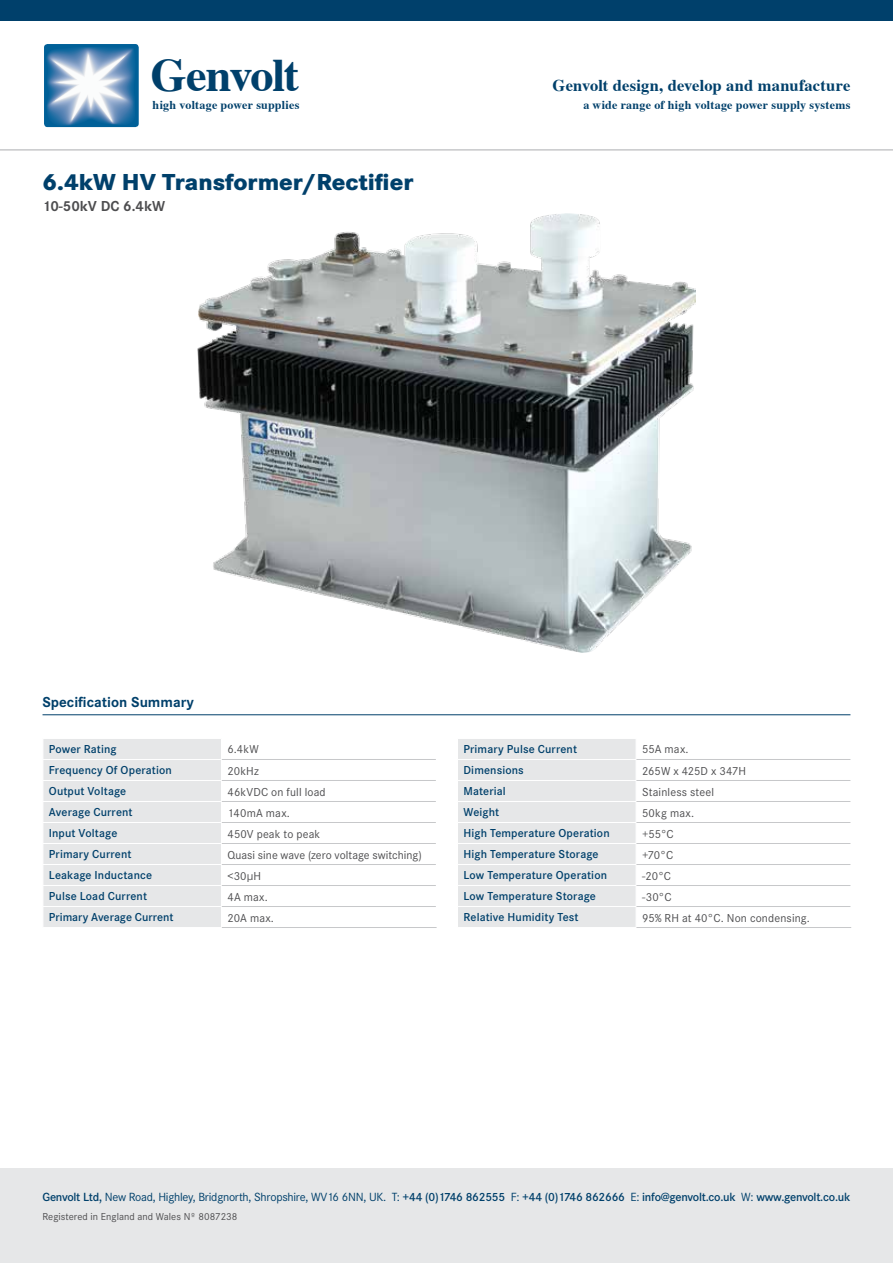
<style>
.page{position:relative;width:893px;height:1263px;background:#fff}
.page>*{position:absolute;margin:0;border:0;box-sizing:border-box;transform-origin:0 0}
.t1{font:700 46.5px "Times";letter-spacing:-.03em;color:#00406b}
.t2{font:800 24px "Corporate S";color:#00406b}
.t3{font:700 16.5px "Times";letter-spacing:.005em;color:#00406b}
.t4{font:700 15px "Corporate S";color:#00406b}
.t5{font:700 15px "Corporate S";color:#4d4d4f}
.t6{font:600 12.3px "Corporate S";letter-spacing:-.02em;color:#00406b}
.t7{font:600 12px "Corporate S";letter-spacing:.01em;color:#00406b}
.t8{font:12px "Corporate S";letter-spacing:.01em;color:#4d4d4f}
.t9{font:700 12px "Times";letter-spacing:.02em;color:#00406b}
.t10{font:10.5px "Corporate S";letter-spacing:.005em;color:#4d4d4f}
.s1{font-weight:400}
</style>
<div class="page">
<div style="left:0;top:0;width:893px;height:21px;background:#00406b"></div>
<div style="left:0;top:1168px;width:893px;height:95px;background:#e6e7e8"></div>
<svg style="left:46px;top:46px;width:91px;height:80px"></svg>
<div style="left:43px;top:43px;width:97px;height:86px;border:2px solid #fff;border-radius:4px"></div>
<hr style="left:0;top:149px;width:893px;height:2px;background:#c7c8ca">
<img style="left:198px;top:213px;width:497px;height:439px">
<div style="left:43px;top:739px;width:178px;height:188px;background:#e6e7e8"></div>
<hr style="left:222px;top:759px;width:214px;height:1px;background:#c7c8ca">
<hr style="left:222px;top:780px;width:214px;height:1px;background:#c7c8ca">
<hr style="left:222px;top:801px;width:214px;height:1px;background:#c7c8ca">
<hr style="left:222px;top:822px;width:214px;height:1px;background:#c7c8ca">
<hr style="left:222px;top:843px;width:214px;height:1px;background:#c7c8ca">
<hr style="left:222px;top:864px;width:214px;height:1px;background:#c7c8ca">
<hr style="left:222px;top:885px;width:214px;height:1px;background:#c7c8ca">
<hr style="left:222px;top:906px;width:214px;height:1px;background:#c7c8ca">
<hr style="left:222px;top:927px;width:215px;height:1px;background:#c7c8ca">
<div style="left:458px;top:739px;width:178px;height:188px;background:#e6e7e8"></div>
<hr style="left:636px;top:759px;width:214px;height:1px;background:#c7c8ca">
<hr style="left:636px;top:780px;width:214px;height:1px;background:#c7c8ca">
<hr style="left:636px;top:801px;width:214px;height:1px;background:#c7c8ca">
<hr style="left:636px;top:822px;width:214px;height:1px;background:#c7c8ca">
<hr style="left:636px;top:843px;width:214px;height:1px;background:#c7c8ca">
<hr style="left:636px;top:864px;width:214px;height:1px;background:#c7c8ca">
<hr style="left:636px;top:885px;width:214px;height:1px;background:#c7c8ca">
<hr style="left:636px;top:906px;width:214px;height:1px;background:#c7c8ca">
<hr style="left:636px;top:927px;width:215px;height:1px;background:#c7c8ca">
<hr style="left:43px;top:714px;width:807px;height:1px;background:#00406b">
<h1 class="t1" style="left:150px;top:44px;width:150px">Genvolt</h1>
<p class="t9" style="left:153px;top:97px;width:148px">high voltage power supplies</p>
<h2 class="t2" style="left:43px;top:168px;width:372px">6.4kW HV Transformer/Rectifier</h2>
<p class="t5" style="left:43px;top:198px;width:124px">10-50kV DC 6.4kW</p>
<h3 class="t3" style="left:552px;top:74px;width:299px">Genvolt design, develop and manufacture</h3>
<p class="t9" style="left:583px;top:97px;width:269px">a wide range of high voltage power supply systems</p>
<p class="t4" style="left:43px;top:693px;width:153px">Specification Summary</p>
<p class="t7" style="left:49px;top:742px;width:69px">Power Rating</p>
<p class="t8" style="left:227px;top:743px;width:33px">6.4kW</p>
<p class="t7" style="left:49px;top:763px;width:124px">Frequency Of Operation</p>
<p class="t8" style="left:227px;top:764px;width:33px">20kHz</p>
<p class="t7" style="left:49px;top:784px;width:79px">Output Voltage</p>
<p class="t8" style="left:227px;top:785px;width:100px">46kVDC on full load</p>
<p class="t7" style="left:49px;top:805px;width:85px">Average Current</p>
<p class="t8" style="left:227px;top:806px;width:64px">140mA max.</p>
<p class="t7" style="left:49px;top:826px;width:70px">Input Voltage</p>
<p class="t8" style="left:227px;top:827px;width:94px">450V peak to peak</p>
<p class="t7" style="left:49px;top:847px;width:84px">Primary Current</p>
<p class="t8" style="left:227px;top:848px;width:196px">Quasi sine wave (zero voltage switching)</p>
<p class="t7" style="left:49px;top:868px;width:105px">Leakage Inductance</p>
<p class="t8" style="left:227px;top:869px;width:35px">&lt;30µH</p>
<p class="t7" style="left:49px;top:889px;width:100px">Pulse Load Current</p>
<p class="t8" style="left:227px;top:890px;width:42px">4A max.</p>
<p class="t7" style="left:49px;top:910px;width:126px">Primary Average Current</p>
<p class="t8" style="left:227px;top:911px;width:48px">20A max.</p>
<p class="t7" style="left:463px;top:742px;width:115px">Primary Pulse Current</p>
<p class="t8" style="left:642px;top:743px;width:48px">55A max.</p>
<p class="t7" style="left:463px;top:763px;width:62px">Dimensions</p>
<p class="t8" style="left:642px;top:764px;width:106px">265W x 425D x 347H</p>
<p class="t7" style="left:463px;top:784px;width:44px">Material</p>
<p class="t8" style="left:642px;top:785px;width:74px">Stainless steel</p>
<p class="t7" style="left:463px;top:805px;width:37px">Weight</p>
<p class="t8" style="left:642px;top:806px;width:53px">50kg max.</p>
<p class="t7" style="left:463px;top:826px;width:148px">High Temperature Operation</p>
<p class="t8" style="left:642px;top:827px;width:33px">+55°C</p>
<p class="t7" style="left:463px;top:847px;width:137px">High Temperature Storage</p>
<p class="t8" style="left:642px;top:848px;width:33px">+70°C</p>
<p class="t7" style="left:463px;top:868px;width:145px">Low Temperature Operation</p>
<p class="t8" style="left:642px;top:869px;width:30px">-20°C</p>
<p class="t7" style="left:463px;top:889px;width:134px">Low Temperature Storage</p>
<p class="t8" style="left:642px;top:890px;width:31px">-30°C</p>
<p class="t7" style="left:463px;top:910px;width:117px">Relative Humidity Test</p>
<p class="t8" style="left:642px;top:911px;width:169px">95% RH at 40°C. Non condensing.</p>
<p class="t6" style="left:43px;top:1190px;width:809px">Genvolt Ltd, <span class="s1">New Road, Highley, Bridgnorth, Shropshire, WV16 6NN, UK. T:</span> +44 (0)1746 862555 <span class="s1">F:</span> +44 (0)1746 862666 <span class="s1">E:</span> info@genvolt.co.uk <span class="s1">W:</span> www.genvolt.co.uk</p>
<p class="t10" style="left:43px;top:1211px;width:197px">Registered in England and Wales Nº 8087238</p>
</div>
